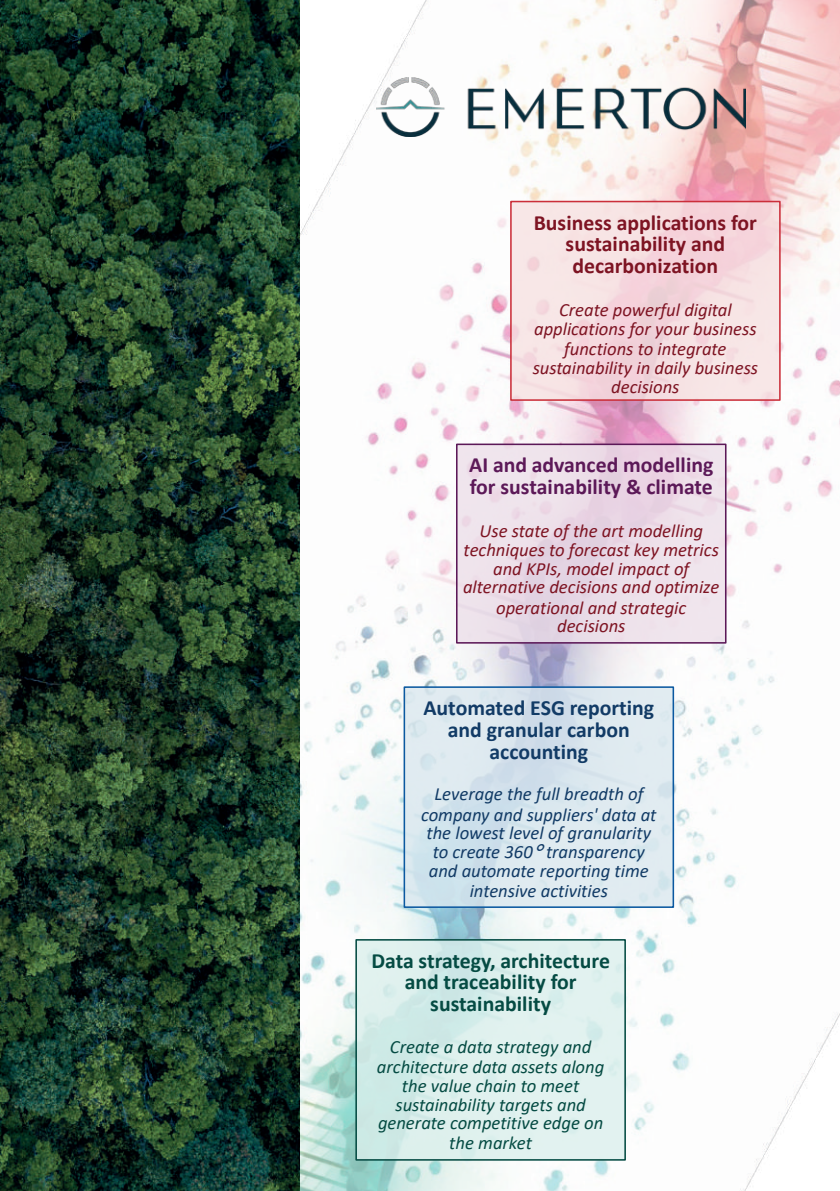
<style>
.page{position:relative;width:840px;height:1191px;background:#fff}
.page>*{position:absolute;margin:0;border:0;box-sizing:border-box;transform-origin:0 0}
.t1{font:700 21.8px/21.6px "Calibri";color:#054b43;text-align:center}
.t2{font:700 21.8px/21.6px "Calibri";color:#7e1423;text-align:center}
.t3{font:700 21.8px/21.8px "Calibri";color:#123b66;text-align:center}
.t4{font:700 21.8px/22px "Calibri";color:#5c1958}
.t5{font:italic 18.6px/18.6px "Calibri";letter-spacing:-.005em;color:#7e1423;text-align:center}
.t6{font:italic 18.6px/19.2px "Calibri";letter-spacing:-.005em;color:#123b66;text-align:center}
.t7{font:italic 18.6px/19.2px "Calibri";letter-spacing:-.005em;color:#054b43;text-align:center}
.s1{font-family:"Tahoma"}
</style>
<div class="page">
<img style="left:299px;top:0;width:540px;height:1191px">
<img style="left:376px;top:78px;width:368px;height:58px">
<div style="left:356px;top:940px;width:268px;height:219px;background:#dcf0ed;opacity:.8"></div>
<div style="left:355px;top:939px;width:270px;height:221px;border:2px solid #054b43"></div>
<div style="left:404px;top:687px;width:269px;height:220px;background:#dbe8ef;opacity:.8"></div>
<div style="left:403px;top:686px;width:270px;height:222px;border:2px solid #0b59a0"></div>
<div style="left:456px;top:444px;width:269px;height:199px;background:#ede0ea;opacity:.8"></div>
<div style="left:455px;top:443px;width:271px;height:200px;border:2px solid #5c1958"></div>
<div style="left:510px;top:201px;width:269px;height:199px;background:#f7e2e2;opacity:.8"></div>
<div style="left:510px;top:201px;width:270px;height:200px;border:2px solid #cb2f3a"></div>
<img style="left:0;top:0;width:299px;height:1191px">
<p class="t2" style="left:533px;top:211px;width:225px">Business applications for sustainability and decarbonization</p>
<p class="t5" style="left:532px;top:300px;width:227px">Create powerful digital applications for your business functions to integrate sustainability in daily business decisions</p>
<p class="t4" style="left:469px;top:453px;width:246px">AI and advanced modelling for sustainability &amp; climate</p>
<p class="t5" style="left:463px;top:521px;width:257px">Use state of the art modelling techniques to forecast key metrics and KPIs, model impact of alternative decisions and optimize</p>
<p class="t5" style="left:496px;top:597px;width:191px">operational and strategic decisions</p>
<p class="t3" style="left:423px;top:696px;width:232px">Automated ESG reporting and granular carbon accounting</p>
<p class="t6" style="left:421px;top:783px;width:237px;line-height:20.6px">Leverage the full breadth of company and suppliers' data at</p>
<p class="t6" style="left:426px;top:823px;width:226px">the lowest level of granularity to create 360<span class="s1">°</span>transparency and automate reporting time intensive activities</p>
<p class="t1" style="left:371px;top:949px;width:240px">Data strategy, architecture and traceability for sustainability</p>
<p class="t7" style="left:377px;top:1036px;width:229px">Create a data strategy and architecture data assets along the value chain to meet sustainability targets and generate competitive edge on the market</p>
</div>
